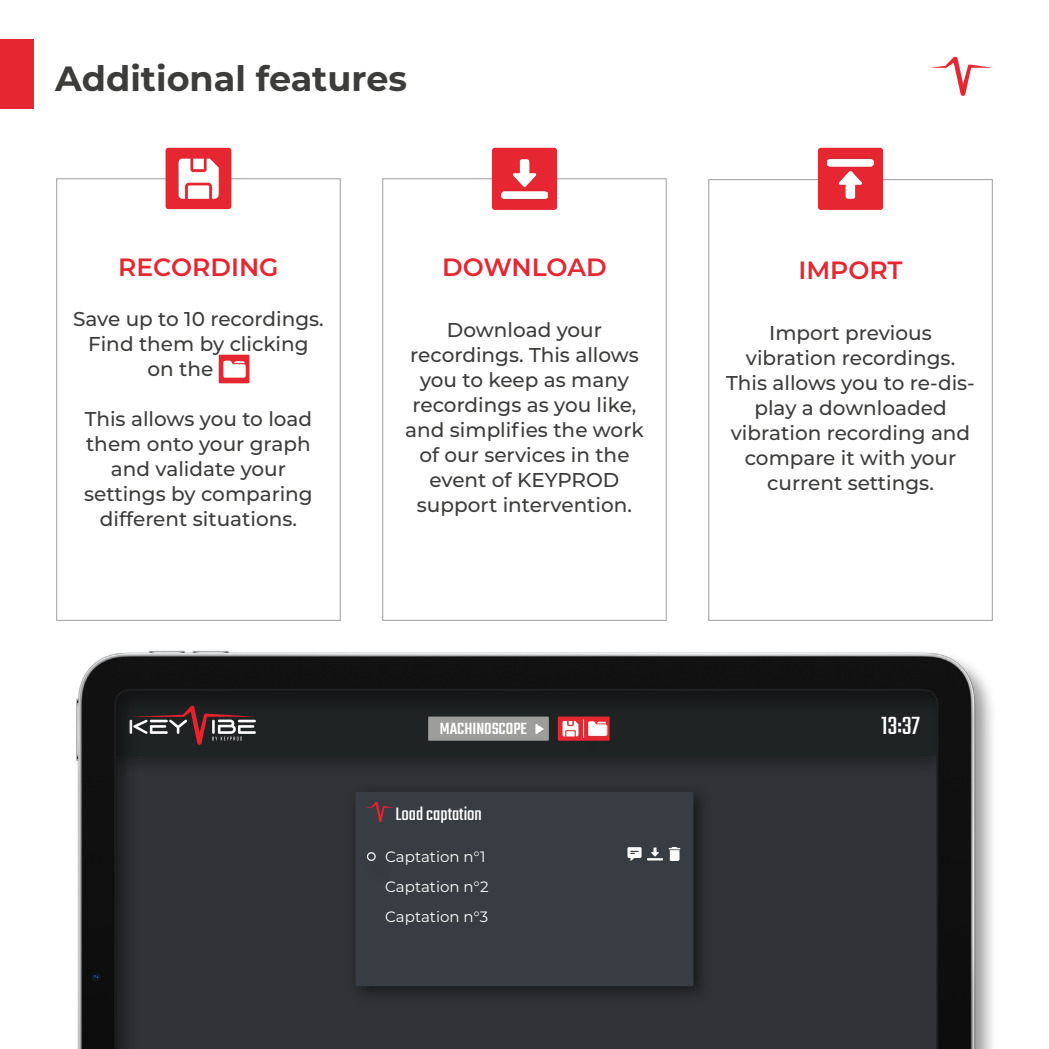
<style>
.page{position:relative;width:1049px;height:1049px;background:#fff}
.page>*{position:absolute;margin:0;border:0;box-sizing:border-box;transform-origin:0 0}
.t1{font:700 35px "Montserrat";color:#3c3c3b}
.t2{font:27.5px "Teko";color:#fff}
.t3{font:600 25px "Montserrat";color:#e62731}
.t4{font:500 20px/25px "Montserrat";color:#3c3c3b;text-align:center}
.t5{font:20px "Teko";color:#fff}
.t6{font:500 17.5px "Teko";color:#fff}
.t7{font:15px/30px "Montserrat";color:#fff}
</style>
<div class="page">
<div style="left:0;top:39px;width:34px;height:69px;background:#e62731"></div>
<svg style="left:930px;top:56px;width:63px;height:40px"></svg>
<div style="left:382px;top:178px;width:284px;height:443px;border:1px solid #9d9d9c"></div>
<div style="left:219px;top:355px;width:30px;height:28px;background:#e62731"></div>
<img style="left:223px;top:360px;width:23px;height:18px">
<div style="left:56px;top:178px;width:284px;height:443px;border:1px solid #9d9d9c"></div>
<div style="left:708px;top:179px;width:284px;height:442px;border:1px solid #9d9d9c"></div>
<div style="left:492px;top:148px;width:65px;height:62px;background:#e62731;border-radius:3px"></div>
<img style="left:501px;top:159px;width:47px;height:41px">
<div style="left:818px;top:148px;width:65px;height:62px;background:#e62731;border-radius:3px"></div>
<img style="left:827px;top:158px;width:47px;height:41px">
<div style="left:166px;top:148px;width:65px;height:61px;background:#e62731;border-radius:3px"></div>
<img style="left:178px;top:158px;width:41px;height:41px">
<img style="left:76px;top:650px;width:917px;height:399px">
<div style="left:347px;top:783px;width:365px;height:222px;background:#000;opacity:.5"></div>
<div style="left:355px;top:792px;width:338px;height:194px;background:#373d42;border-radius:2px"></div>
<div style="left:367px;top:852px;width:9px;height:9px;border:1px solid #fff;border-radius:50%"></div>
<svg style="left:365px;top:801px;width:30px;height:22px"></svg>
<img style="left:668px;top:847px;width:13px;height:14px">
<img style="left:647px;top:847px;width:15px;height:14px">
<img style="left:627px;top:847px;width:15px;height:14px">
<div style="left:558px;top:716px;width:52px;height:25px;background:#e62731"></div>
<img style="left:562px;top:721px;width:15px;height:15px">
<img style="left:588px;top:721px;width:19px;height:16px">
<div style="left:577px;top:722px;width:26px;height:38px;background:#000;opacity:.3"></div>
<svg style="left:583px;top:719px;width:1px;height:19px"></svg>
<div style="left:428px;top:716px;width:121px;height:25px;background:#9d9d9c"></div>
<svg style="left:535px;top:724px;width:9px;height:9px"></svg>
<h1 class="t1" style="left:55px;top:53px;width:353px">Additional features</h1>
<p class="t3" style="left:118px;top:249px;width:162px">RECORDING</p>
<p class="t4" style="left:73px;top:305px;width:252px">Save up to 10 recordings.</p>
<p class="t4" style="left:88px;top:330px;width:222px">Find them by clicking</p>
<p class="t4" style="left:147px;top:355px;width:67px">on the</p>
<p class="t4" style="left:84px;top:405px;width:230px">This allows you to load them onto your graph and validate your settings by comparing different situations.</p>
<p class="t3" style="left:442px;top:249px;width:166px">DOWNLOAD</p>
<p class="t4" style="left:405px;top:316px;width:240px">Download your recordings. This allows you to keep as many recordings as you like, and simplifies the work of our services in the event of KEYPROD support intervention.</p>
<p class="t6" style="left:440px;top:719px;width:89px">MACHINOSCOPE</p>
<p class="t5" style="left:395px;top:802px;width:88px">Load captation</p>
<p class="t7" style="left:385px;top:841px;width:105px">Captation n°1<br>Captation n°2<br>Captation n°3</p>
<p class="t3" style="left:798px;top:253px;width:106px">IMPORT</p>
<p class="t4" style="left:726px;top:320px;width:250px">Import previous vibration recordings.<br>This allows you to re-dis&shy;play a downloaded vibration recording and compare it with your current settings.</p>
<h2 class="t2" style="left:881px;top:710px;width:40px">13:37</h2>
</div>
